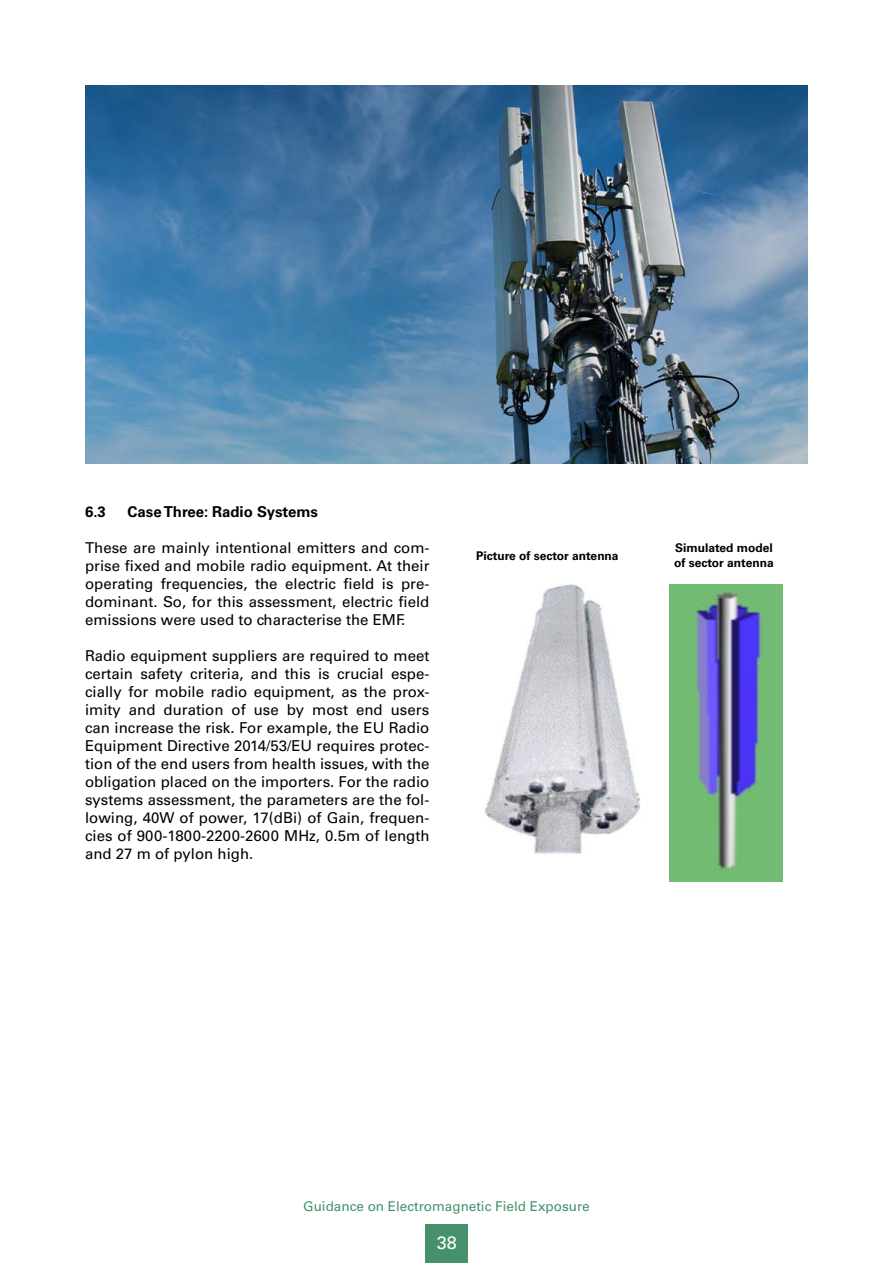
<style>
.page{position:relative;width:893px;height:1263px;background:#fff}
.page>*{position:absolute;margin:0;border:0;box-sizing:border-box;transform-origin:0 0}
.t1{font:18px "Univers LT Std";color:#fff}
.t2{font:15px/18px "Univers LT Std";color:#000;text-align:justify}
.t3{font:700 15px "Univers LT Std";color:#000}
.t4{font:13.5px "Univers LT Std";color:#45916b}
.t5{font:700 12px/14.4px "Univers LT Std";color:#000}
</style>
<div class="page">
<div style="left:425px;top:1225px;width:43px;height:38px;background:#45916b"></div>
<img style="left:85px;top:85px;width:723px;height:378px">
<img style="left:670px;top:585px;width:112px;height:297px">
<img style="left:484px;top:584px;width:157px;height:270px">
<p class="t3" style="left:85px;top:503px;width:22px">6.3</p>
<p class="t3" style="left:128px;top:503px;width:192px">Case Three: Radio Systems</p>
<p class="t2" style="left:85px;top:539px;width:346px">These are mainly intentional emitters and com&shy;prise fixed and mobile radio equipment. At their operating frequencies, the electric field is pre&shy;dominant. So, for this assessment, electric field emissions were used to characterise the EMF.</p>
<p class="t2" style="left:85px;top:647px;width:346px">Radio equipment suppliers are required to meet certain safety criteria, and this is crucial espe&shy;cially for mobile radio equipment, as the prox&shy;imity and duration of use by most end users can increase the risk. For example, the EU Radio Equipment Directive 2014/53/EU requires protec&shy;tion of the end users from health issues, with the obligation placed on the importers. For the radio systems assessment, the parameters are the fol&shy;lowing, 40W of power, 17(dBi) of Gain, frequen&shy;cies of 900-1800-2200-2600 MHz, 0.5m of length and 27 m of pylon high.</p>
<p class="t5" style="left:476px;top:548px;width:144px">Picture of sector antenna</p>
<p class="t5" style="left:674px;top:541px;width:101px">Simulated model of sector antenna</p>
<p class="t4" style="left:303px;top:1198px;width:288px">Guidance on Electromagnetic Field Exposure</p>
<p class="t1" style="left:437px;top:1232px;width:22px">38</p>
</div>
